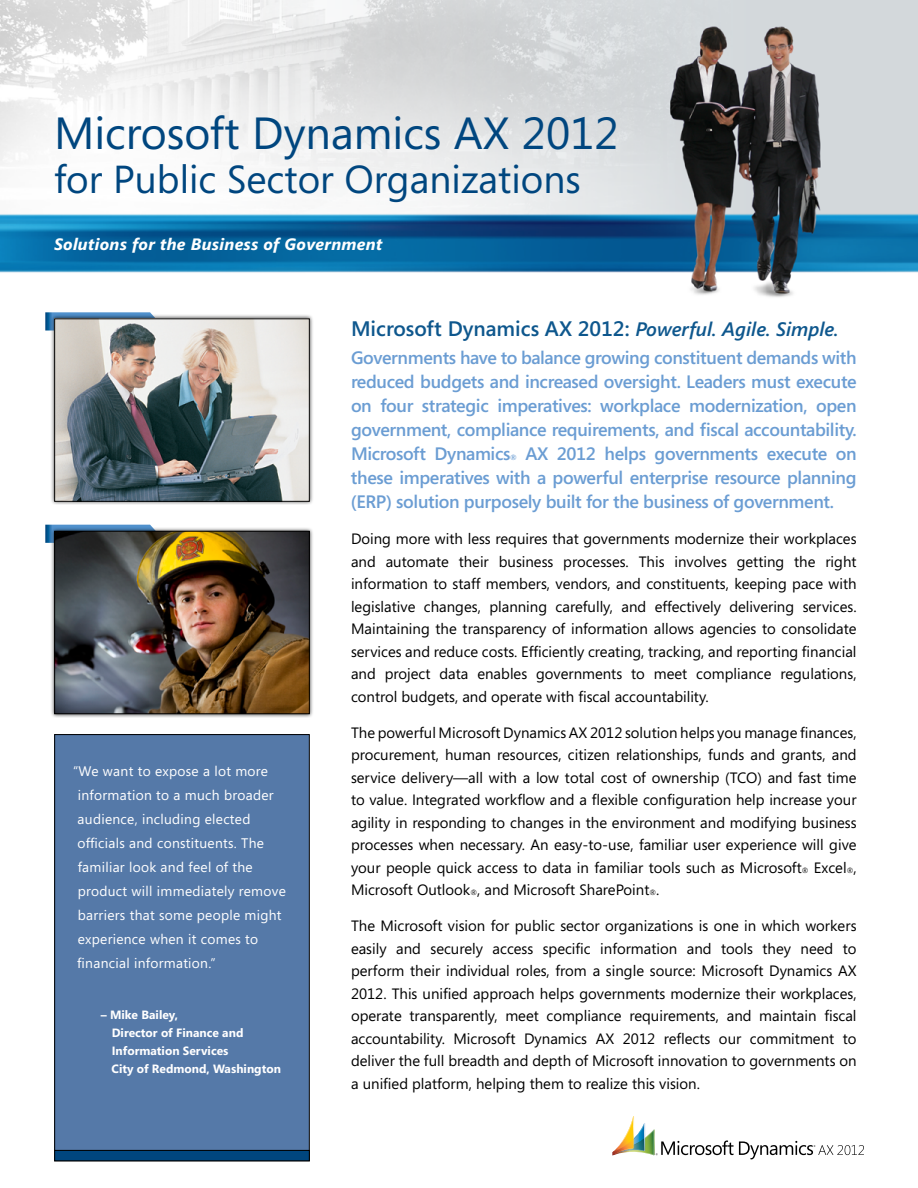
<style>
.page{position:relative;width:918px;height:1188px;background:#fff}
.page>*{position:absolute;margin:0;border:0;box-sizing:border-box;transform-origin:0 0}
.t1{font:45px "Segoe";color:#00467f}
.t2{font:39px "Segoe";color:#00467f}
.t3{font:600 21px "Segoe";color:#0e578d}
.t4{font:600 18px/24px "Segoe";letter-spacing:-.02em;color:#6b9dd3;text-align:justify}
.t5{font:italic 700 16.5px "Segoe";letter-spacing:.02em;color:#fff}
.t6{font:15px/22.5px "Segoe";color:#000;text-align:justify}
.t7{font:13.8px/24px "Segoe";letter-spacing:.02em;color:#fff}
.t8{font:700 12px/18px "Segoe";color:#fff}
.t9{font:600 7.5px "Segoe";color:#6b9dd3}
.s1{font-style:italic;font-size:19.5px}
.s2{font-size:7.5px}
</style>
<div class="page">
<div style="left:55px;top:735px;width:254px;height:426px;background:#5579a8"></div>
<svg style="left:45px;top:312px;width:108px;height:19px"></svg>
<img style="left:0;top:0;width:918px;height:297px">
<svg style="left:45px;top:525px;width:107px;height:18px"></svg>
<div style="left:51px;top:315px;width:263px;height:190px;background:#000;opacity:.75"></div>
<img style="left:56px;top:321px;width:252px;height:179px">
<div style="left:54px;top:319px;width:256px;height:183px;border:1px solid #000"></div>
<div style="left:51px;top:527px;width:263px;height:191px;background:#000;opacity:.75"></div>
<img style="left:56px;top:533px;width:252px;height:179px">
<div style="left:54px;top:531px;width:256px;height:183px;border:1px solid #000"></div>
<div style="left:55px;top:1150px;width:254px;height:11px;background:#00467f"></div>
<div style="left:54px;top:1150px;width:256px;height:11px;border:1px solid #000"></div>
<svg style="left:613px;top:1116px;width:251px;height:43px"></svg>
<h1 class="t1" style="left:54px;top:102px;width:566px">Microsoft Dynamics AX 2012</h1>
<h2 class="t2" style="left:54px;top:153px;width:528px">for Public Sector Organizations</h2>
<p class="t5" style="left:54px;top:233px;width:330px">Solutions for the Business of Government</p>
<p class="t7" style="left:77px;top:759px;width:210px;text-indent:-4px">“We want to expose a lot more information to a much broader audience, including elected officials and constituents. The familiar look and feel of the product will immediately remove barriers that some people might experience when it comes to financial information.”</p>
<p class="t8" style="left:112px;top:1005px;width:171px;text-indent:-11px">– Mike Bailey,<br>Director of Finance and<br>Information Services<br>City of Redmond, Washington</p>
<h3 class="t3" style="left:351px;top:314px;width:489px">Microsoft Dynamics AX 2012: <span class="s1">Powerful. Agile. Simple.</span></h3>
<p class="t4" style="left:351px;top:345px;width:507px">Governments have to balance growing constituent demands with reduced budgets and increased oversight. Leaders must execute on four strategic imperatives: workplace modernization, open government, compliance requirements, and fiscal accountability.<br>Microsoft Dynamics</p>
<p class="t4" style="left:351px;top:441px;width:507px;text-indent:175px">AX 2012 helps governments execute on these imperatives with a powerful enterprise resource planning (ERP) solution purposely built for the business of government.</p>
<p class="t6" style="left:351px;top:527px;width:507px">Doing more with less requires that governments modernize their workplaces and automate their business processes. This involves getting the right information to staff members, vendors, and constituents, keeping pace with legislative changes, planning carefully, and effectively delivering services.<br>Maintaining the transparency of information allows agencies to consolidate services and reduce costs. Efficiently creating, tracking, and reporting financial and project data enables governments to meet compliance regulations, control budgets, and operate with fiscal accountability.</p>
<p class="t6" style="left:351px;top:721px;width:507px">The powerful Microsoft Dynamics AX 2012 solution helps you manage finances, procurement, human resources, citizen relationships, funds and grants, and service delivery—all with a low total cost of ownership (TCO) and fast time to value. Integrated workflow and a flexible configuration help increase your agility in responding to changes in the environment and modifying business processes when necessary. An easy-to-use, familiar user experience will give your people quick access to data in familiar tools such as Microsoft<span class="s2">®</span> Excel<span class="s2">®</span>, Microsoft Outlook<span class="s2">®</span>, and Microsoft SharePoint<span class="s2">®</span>.</p>
<p class="t6" style="left:351px;top:914px;width:507px">The Microsoft vision for public sector organizations is one in which workers easily and securely access specific information and tools they need to perform their individual roles, from a single source: Microsoft Dynamics AX 2012. This unified approach helps governments modernize their workplaces, operate transparently, meet compliance requirements, and maintain fiscal accountability. Microsoft Dynamics AX 2012 reflects our commitment to deliver the full breadth and depth of Microsoft innovation to governments on a unified platform, helping them to realize this vision.</p>
<p class="t9" style="left:510px;top:452px;width:8px">®</p>
</div>
